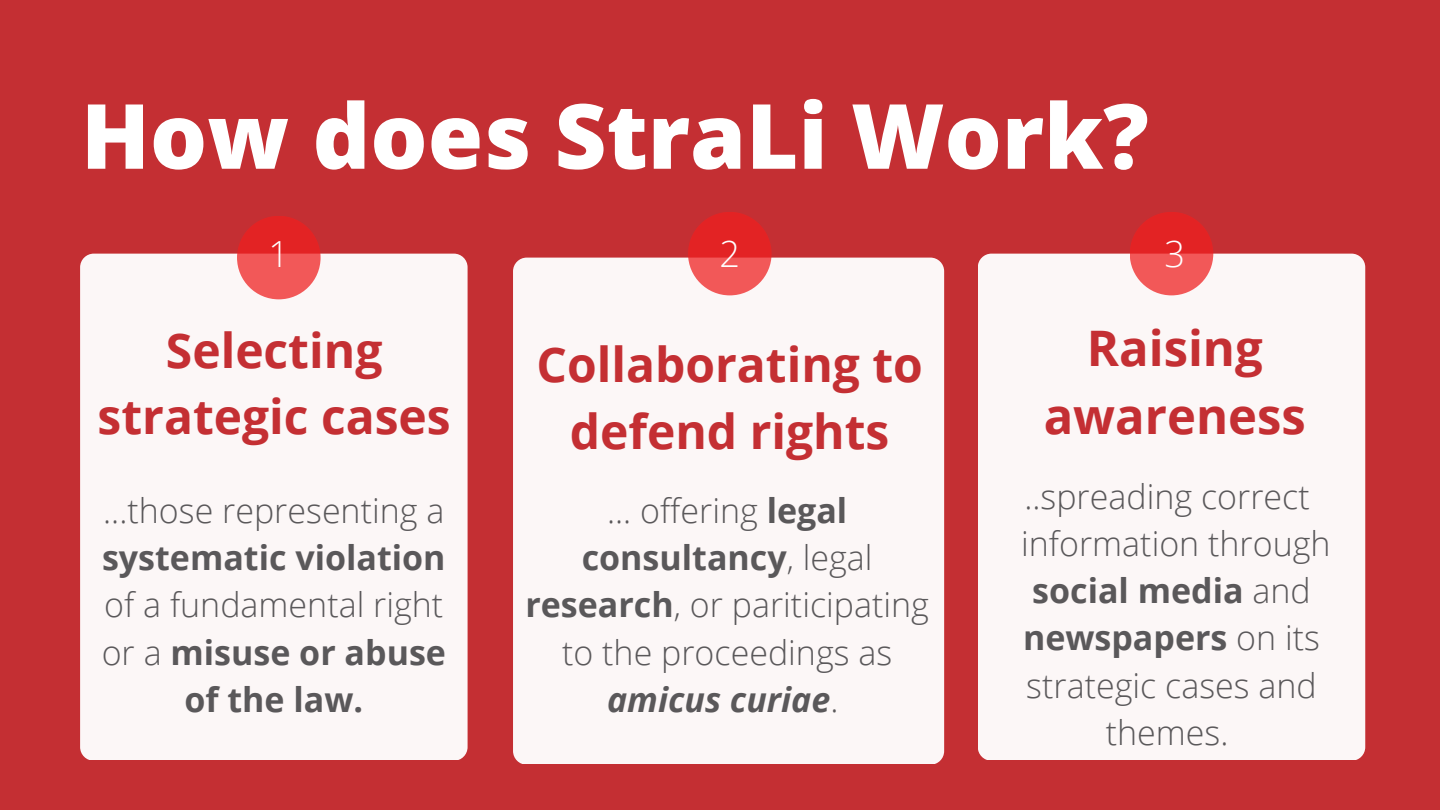
<style>
.page{position:relative;width:1440px;height:810px;background:#c42f33}
.page>*{position:absolute;margin:0;border:0;box-sizing:border-box;transform-origin:0 0}
.t1{font:800 90px "Open Sans";color:#fff}
.t2{font:700 49px/68.2px "Open Sans";color:#c42f33;text-align:center}
.t3{font:700 48px/66.8px "Open Sans";color:#c42f33;text-align:center}
.t4{font:300 36px "Open Sans";color:#fff}
.t5{font:300 34px/47.2px "Open Sans";color:#5a585a;text-align:center}
.t6{font:700 34px "Open Sans";color:#5a585a}
.s1{font-weight:700}
.s2{font-weight:700;font-style:italic}
</style>
<div class="page">
<div style="left:80px;top:254px;width:388px;height:506px;background:#fcf7f7;border-radius:14px"></div>
<svg style="left:237px;top:216px;width:84px;height:83px;background:#eb4141"></svg>
<div style="left:513px;top:258px;width:431px;height:506px;background:#fcf7f7;border-radius:14px"></div>
<svg style="left:688px;top:212px;width:84px;height:83px;background:#e93a3b"></svg>
<div style="left:978px;top:254px;width:387px;height:506px;background:#fcf7f7;border-radius:14px"></div>
<svg style="left:1130px;top:212px;width:83px;height:83px;background:#ea3d3d"></svg>
<h1 class="t1" style="left:81px;top:73px;width:1069px">How does StraLi Work?</h1>
<p class="t4" style="left:269px;top:228px;width:22px">1</p>
<p class="t4" style="left:720px;top:228px;width:22px">2</p>
<p class="t4" style="left:1165px;top:228px;width:22px">3</p>
<h3 class="t3" style="left:98px;top:316px;width:355px">Selecting strategic cases</h3>
<p class="t5" style="left:103px;top:486px;width:343px">...those representing a</p>
<p class="t6" style="left:102px;top:534px;width:345px">systematic violation</p>
<p class="t5" style="left:102px;top:581px;width:346px">of a fundamental right or a <span class="s1">misuse or abuse of the law.</span></p>
<h3 class="t3" style="left:536px;top:330px;width:388px">Collaborating to defend rights</h3>
<p class="t5" style="left:525px;top:486px;width:405px">... offering <span class="s1">legal consultancy</span>, legal <span class="s1">research</span>, or pariticipating to the proceedings as <span class="s2">amicus curiae</span>.</p>
<h2 class="t2" style="left:1044px;top:312px;width:264px">Raising awareness</h2>
<p class="t5" style="left:1021px;top:472px;width:311px">..spreading correct information through <span class="s1">social media</span> and <span class="s1">newspapers</span> on its strategic cases and themes.</p>
</div>
